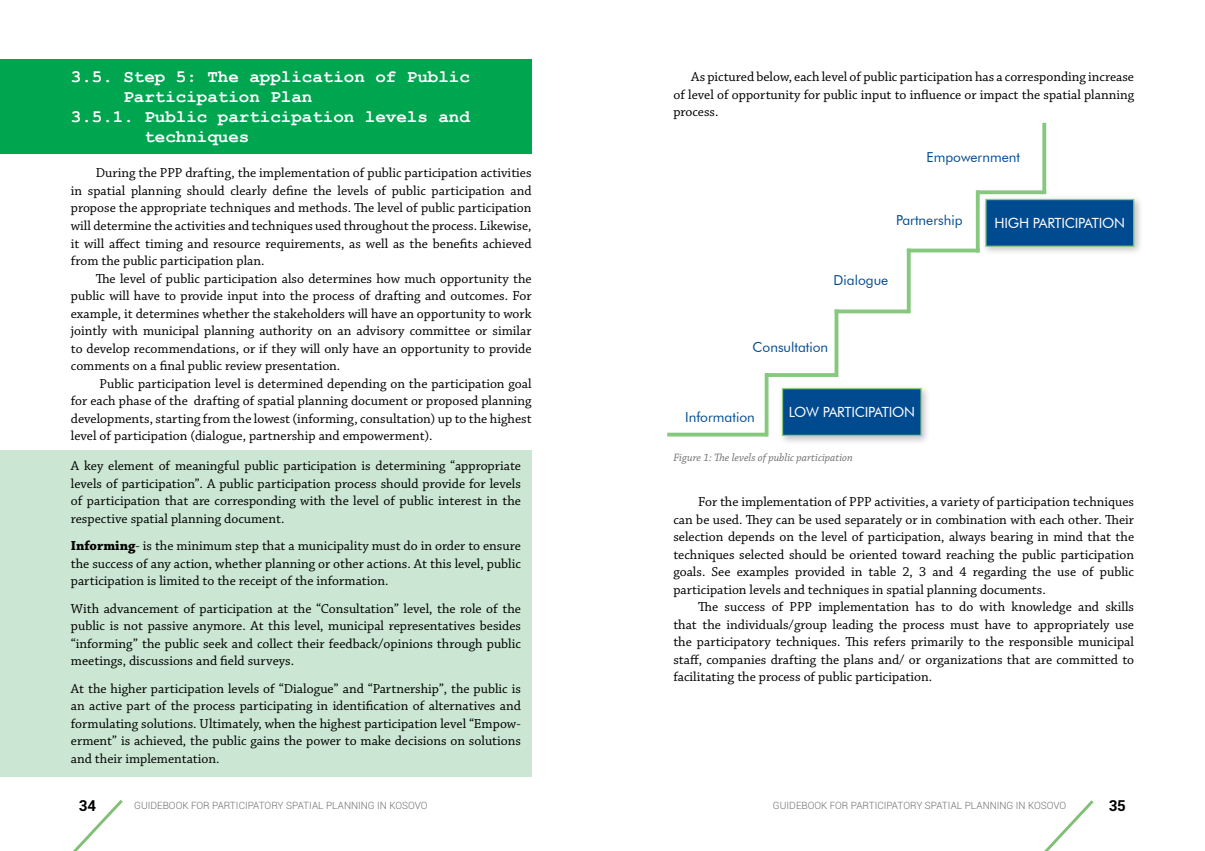
<style>
.page{position:relative;width:1205px;height:851px;background:#fff}
.page>*{position:absolute;margin:0;border:0;box-sizing:border-box;transform-origin:0 0}
.t1{font:700 17.5px "Courier New";color:#fff}
.t2{font:700 15px "Roboto";color:#000}
.t3{font:14.12px "Futura BT";letter-spacing:-.02em;color:#fff}
.t4{font:13.75px/17.5px "Chaparral Pro";color:#000;text-align:justify}
.t5{font:13.75px "Futura BT";color:#004a8f}
.t6{font:italic 11.25px "Chaparral Pro";letter-spacing:.005em;color:#6d6e70}
.t7{font:300 10px "Roboto";color:#6d6e70}
.s1{font-weight:700}
</style>
<div class="page">
<svg style="left:74px;top:800px;width:49px;height:50px"></svg>
<svg style="left:1045px;top:800px;width:48px;height:50px"></svg>
<div style="left:0;top:59px;width:531px;height:95px;background:#00a550"></div>
<div style="left:0;top:450px;width:531px;height:327px;background:#cbe7d3"></div>
<hr style="left:976px;top:190px;width:3px;height:62px;background:#86c87e">
<svg style="left:834px;top:309px;width:4px;height:64px"></svg>
<svg style="left:667px;top:432px;width:98px;height:4px"></svg>
<svg style="left:768px;top:373px;width:70px;height:4px"></svg>
<svg style="left:835px;top:309px;width:72px;height:4px"></svg>
<svg style="left:910px;top:248px;width:66px;height:4px"></svg>
<svg style="left:977px;top:190px;width:69px;height:4px"></svg>
<svg style="left:1042px;top:123px;width:4px;height:69px"></svg>
<hr style="left:907px;top:248px;width:3px;height:65px;background:#86c87e">
<hr style="left:765px;top:373px;width:3px;height:63px;background:#86c87e">
<div style="left:777px;top:383px;width:154px;height:62px;background:#000;opacity:.25"></div>
<div style="left:782px;top:388px;width:139px;height:47px;background:#004a8f"></div>
<div style="left:782px;top:388px;width:139px;height:48px;border:1px solid #86c87e"></div>
<div style="left:981px;top:194px;width:163px;height:62px;background:#000;opacity:.25"></div>
<div style="left:986px;top:199px;width:148px;height:47px;background:#004a8f"></div>
<div style="left:985px;top:199px;width:149px;height:48px;border:1px solid #86c87e"></div>
<p class="t1" style="left:71px;top:66px;width:401px">3.5. Step 5: The application of Public</p>
<p class="t1" style="left:123px;top:86px;width:191px">Participation Plan</p>
<p class="t1" style="left:71px;top:106px;width:401px">3.5.1. Public participation levels and</p>
<p class="t1" style="left:144px;top:126px;width:107px">techniques</p>
<p class="t4" style="left:71px;top:165px;width:462px;text-indent:25px">During the PPP drafting, the implementation of public participation activities in spatial planning should clearly define the levels of public participation and propose the appropriate techniques and methods. The level of public participation will determine the activities and techniques used throughout the process. Likewise, it will affect timing and resource requirements, as well as the benefits achieved from the public participation plan.</p>
<p class="t4" style="left:71px;top:270px;width:462px;text-indent:25px">The level of public participation also determines how much opportunity the public will have to provide input into the process of drafting and outcomes. For example, it determines whether the stakeholders will have an opportunity to work jointly with municipal planning authority on an advisory committee or similar to develop recommendations, or if they will only have an opportunity to provide comments on a final public review presentation.</p>
<p class="t4" style="left:71px;top:375px;width:462px;text-indent:29px">Public participation level is determined depending on the participation goal for each phase of the drafting of spatial planning document or proposed planning developments, starting from the lowest (informing, consultation) up to the highest level of participation (dialogue, partnership and empowerment).</p>
<p class="t4" style="left:71px;top:457px;width:452px">A key element of meaningful public participation is determining “appropriate levels of participation”. A public participation process should provide for levels of participation that are corresponding with the level of public interest in the respective spatial planning document.</p>
<p class="t4" style="left:71px;top:537px;width:452px"><span class="s1">Informing</span>- is the minimum step that a municipality must do in order to ensure the success of any action, whether planning or other actions. At this level, public participation is limited to the receipt of the information.</p>
<p class="t4" style="left:71px;top:600px;width:452px">With advancement of participation at the “Consultation” level, the role of the public is not passive anymore. At this level, municipal representatives besides “informing” the public seek and collect their feedback/opinions through public meetings, discussions and field surveys.</p>
<p class="t4" style="left:71px;top:680px;width:452px">At the higher participation levels of “Dialogue” and “Partnership”, the public is an active part of the process participating in identification of alternatives and formulating solutions. Ultimately, when the highest participation level “Empow&shy;erment” is achieved, the public gains the power to make decisions on solutions and their implementation.</p>
<p class="t4" style="left:673px;top:68px;width:462px;text-indent:18px">As pictured below, each level of public participation has a corresponding increase of level of opportunity for public input to influence or impact the spatial planning process.</p>
<p class="t5" style="left:926px;top:148px;width:95px">Empowernment</p>
<p class="t5" style="left:896px;top:212px;width:68px">Partnership</p>
<p class="t5" style="left:833px;top:271px;width:56px">Dialogue</p>
<p class="t5" style="left:752px;top:339px;width:77px">Consultation</p>
<p class="t5" style="left:685px;top:408px;width:71px">Information</p>
<p class="t3" style="left:789px;top:403px;width:128px">LOW PARTICIPATION</p>
<p class="t3" style="left:994px;top:214px;width:132px">HIGH PARTICIPATION</p>
<p class="t6" style="left:673px;top:451px;width:181px">Figure 1: The levels of public participation</p>
<p class="t4" style="left:673px;top:493px;width:462px;text-indent:25px">For the implementation of PPP activities, a variety of participation techniques can be used. They can be used separately or in combination with each other. Their selection depends on the level of participation, always bearing in mind that the techniques selected should be oriented toward reaching the public participation goals. See examples provided in table 2, 3 and 4 regarding the use of public participation levels and techniques in spatial planning documents.</p>
<p class="t4" style="left:673px;top:598px;width:462px;text-indent:25px">The success of PPP implementation has to do with knowledge and skills that the individuals/group leading the process must have to appropriately use the participatory techniques. This refers primarily to the responsible municipal staff, companies drafting the plans and/ or organizations that are committed to facilitating the process of public participation.</p>
<p class="t2" style="left:79px;top:794px;width:19px">34</p>
<p class="t7" style="left:134px;top:798px;width:295px">GUIDEBOOK FOR PARTICIPATORY SPATIAL PLANNING IN KOSOVO</p>
<p class="t7" style="left:773px;top:798px;width:295px">GUIDEBOOK FOR PARTICIPATORY SPATIAL PLANNING IN KOSOVO</p>
<p class="t2" style="left:1108px;top:794px;width:19px">35</p>
</div>
